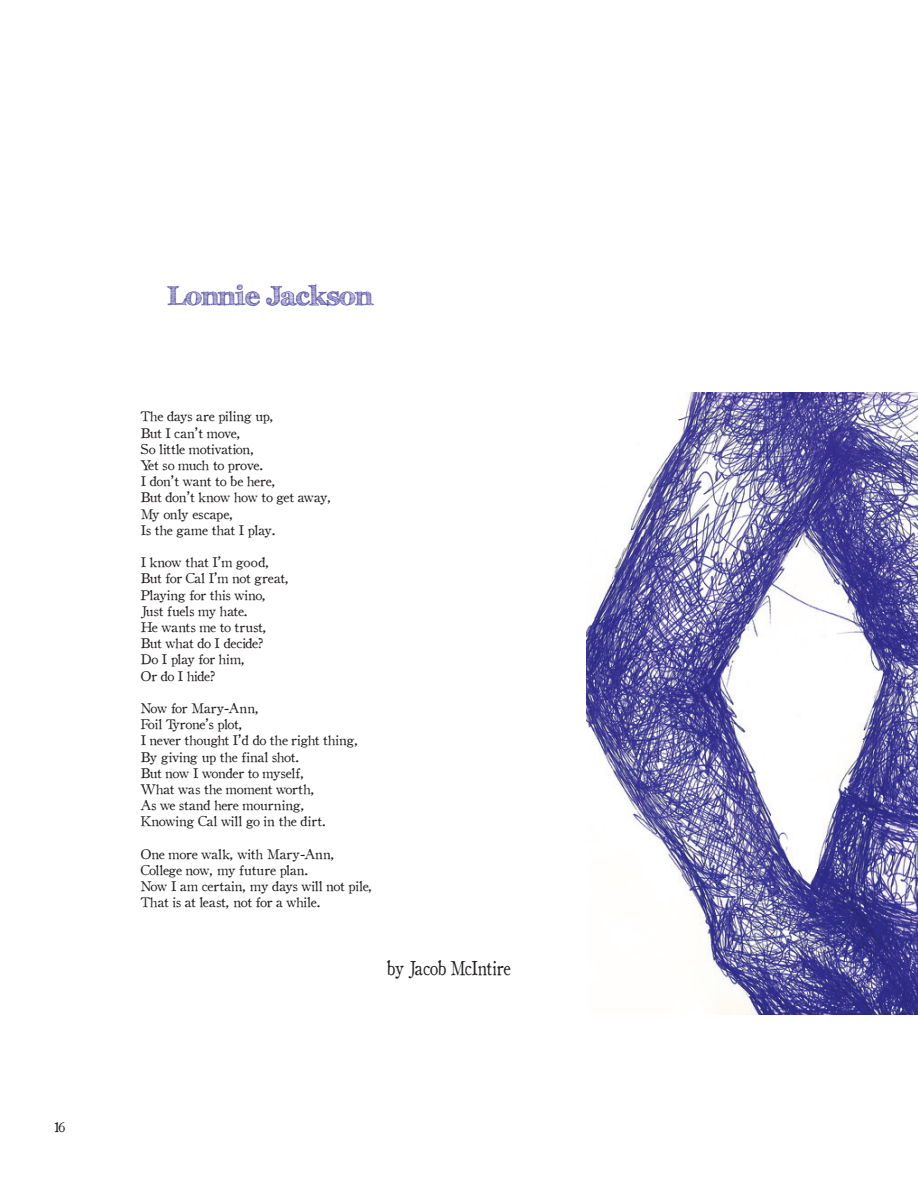
<style>
.page{position:relative;width:918px;height:1188px;background:#fff}
.page>*{position:absolute;margin:0;border:0;box-sizing:border-box;transform-origin:0 0}
.t1{font:700 27px "FFF Tusj";color:#423d99}
.t2{font:19.5px "Old Style 1 HPLHS";letter-spacing:.005em;color:#231f20;scale:.83 1}
.t3{font:13.5px/16.2px "Old Style 1 HPLHS";color:#231f20}
</style>
<div class="page">
<img style="left:586px;top:392px;width:332px;height:622px">
<p class="t3" style="left:54px;top:1118px;width:13px">16</p>
<h1 class="t1" style="left:167px;top:279px;width:207px">Lonnie Jackson</h1>
<p class="t3" style="left:140px;top:407px;width:192px">The days are piling up,<br>But I can’t move,<br>So little motivation,<br>Yet so much to prove.<br>I don’t want to be here,<br>But don’t know how to get away,<br>My only escape,<br>Is the game that I play.</p>
<p class="t3" style="left:140px;top:553px;width:150px">I know that I’m good,<br>But for Cal I’m not great,<br>Playing for this wino,<br>Just fuels my hate.<br>He wants me to trust,<br>But what do I decide?<br>Do I play for him,<br>Or do I hide?</p>
<p class="t3" style="left:140px;top:699px;width:219px">Now for Mary-Ann,<br>Foil Tyrone’s plot,<br>I never thought I’d do the right thing,<br>By giving up the final shot.<br>But now I wonder to myself,<br>What was the moment worth,<br>As we stand here mourning,<br>Knowing Cal will go in the dirt.</p>
<p class="t3" style="left:140px;top:845px;width:233px">One more walk, with Mary-Ann,<br>College now, my future plan.<br>Now I am certain, my days will not pile,<br>That is at least, not for a while.</p>
<h2 class="t2" style="left:387px;top:954px;width:151px">by Jacob McIntire</h2>
</div>
